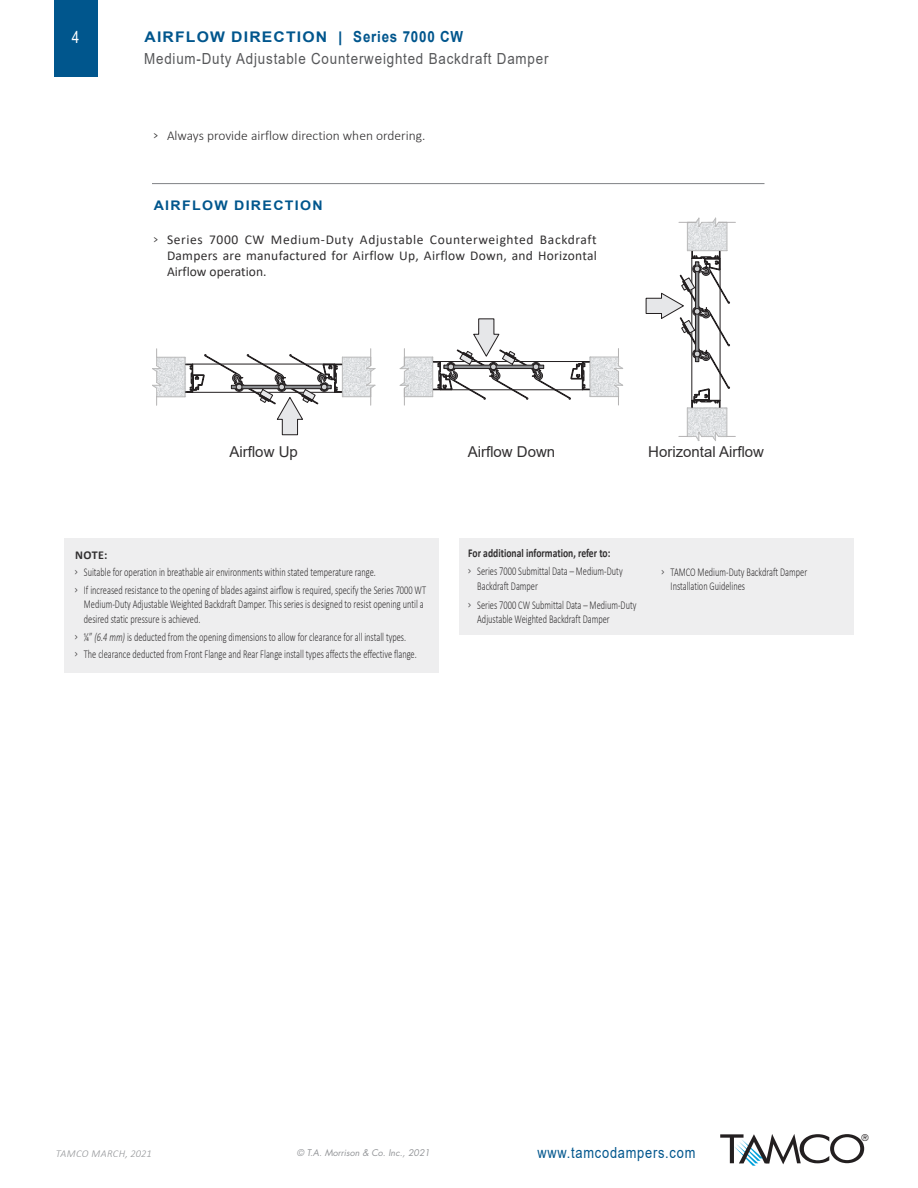
<style>
.page{position:relative;width:918px;height:1188px;background:#fff}
.page>*{position:absolute;margin:0;border:0;box-sizing:border-box;transform-origin:0 0}
.Standard_Config{font:16.5px "Arial Narrow";color:#fff}
.t1{font:15.3px "Arial";letter-spacing:.06em;color:#57585a;scale:.88 1}
.t2{font:15.3px "Arial";letter-spacing:.06em;color:#00568d;scale:.84 1}
.t3{font:15px "Arial";color:#312f30}
.t4{font:700 14.7px "Arial";letter-spacing:.075em;color:#00568d;scale:1.07 1}
.t5{font:13.5px/16.2px "Calibri";letter-spacing:.02em;color:#312f30;text-align:justify}
.t6{font:300 13.5px "Calibri";color:#312f30}
.t7{font:700 13.2px "Arial";letter-spacing:.095em;color:#00568d;scale:1.07 1}
.t8{font:300 12px/14.4px "Calibri";color:#312f30;scale:.7 1}
.Paragraph_Style_1{font:700 12px "Calibri";color:#312f30;scale:.8 1}
.Paragraph_Style_1-2{font:700 12px "Calibri";color:#312f30}
.t9{font:italic 300 10.5px "Calibri";letter-spacing:.03em;color:#939598}
.t10{font:italic 9px "Futura Std";color:#939598}
.t11{font:9px "Futura Std";color:#231f20}
.s1{font-size:15.3px}
.s2{font-family:"Agency FB";font-weight:400}
.s3{font-family:"Agency FB"}
.s4{font-style:italic}
</style>
<div class="page">
<hr style="left:152px;top:183px;width:612px;height:1px;background:#808285">
<div style="left:459px;top:538px;width:395px;height:96px;background:#eeeeef"></div>
<div style="left:64px;top:538px;width:375px;height:134px;background:#eeeeef"></div>
<div style="left:54px;top:0;width:43px;height:77px;background:#00568d"></div>
<svg style="left:646px;top:218px;width:89px;height:223px"></svg>
<svg style="left:152px;top:349px;width:223px;height:86px"></svg>
<svg style="left:400px;top:318px;width:223px;height:87px"></svg>
<svg style="left:720px;top:1134px;width:144px;height:32px"></svg>
<p class="Standard_Config" style="left:72px;top:25px;width:9px">4</p>
<p class="t4" style="left:144px;top:26px;width:299px">AIRFLOW DIRECTION | <span class="s1">Series 7000 CW</span></p>
<p class="t1" style="left:144px;top:48px;width:461px">Medium-Duty Adjustable Counterweighted Backdraft Damper</p>
<p class="t6" style="left:154px;top:128px;width:274px"><span class="s2">&gt;</span> Always provide airflow direction when ordering.</p>
<p class="t7" style="left:154px;top:196px;width:160px">AIRFLOW DIRECTION</p>
<p class="t5" style="left:167px;top:231px;width:431px;text-indent:-14px"><span class="s3">&gt;</span> Series 7000 CW Medium-Duty Adjustable Counterweighted Backdraft Dampers are manufactured for Airflow Up, Airflow Down, and Horizontal Airflow operation.</p>
<p class="t3" style="left:229px;top:441px;width:70px">Airflow Up</p>
<p class="t3" style="left:468px;top:441px;width:89px">Airflow Down</p>
<p class="t3" style="left:648px;top:441px;width:117px">Horizontal Airflow</p>
<p class="Paragraph_Style_1-2" style="left:75px;top:546px;width:34px">NOTE:</p>
<p class="t8" style="left:75px;top:565px;width:432px"><span class="s2">&gt;</span> Suitable for operation in breathable air environments within stated temperature range.</p>
<p class="t8" style="left:84px;top:583px;width:490px;text-indent:-9px"><span class="s2">&gt;</span> If increased resistance to the opening of blades against airflow is required, specify the Series 7000 WT<br>Medium-Duty Adjustable Weighted Backdraft Damper. This series is designed to resist opening until a desired static pressure is achieved.</p>
<p class="t8" style="left:75px;top:629px;width:475px"><span class="s2">&gt;</span> ¼” <span class="s4">(6.4 mm)</span> is deducted from the opening dimensions to allow for clearance for all install types.</p>
<p class="t8" style="left:75px;top:647px;width:490px"><span class="s2">&gt;</span> The clearance deducted from Front Flange and Rear Flange install types affects the effective flange.</p>
<p class="Paragraph_Style_1" style="left:468px;top:544px;width:179px">For additional information, refer to:</p>
<p class="t8" style="left:477px;top:564px;width:209px;text-indent:-9px"><span class="s2">&gt;</span> Series 7000 Submittal Data ─ Medium-Duty<br>Backdraft Damper</p>
<p class="t8" style="left:477px;top:597px;width:229px;text-indent:-9px"><span class="s2">&gt;</span> Series 7000 CW Submittal Data ─ Medium-Duty<br>Adjustable Weighted Backdraft Damper</p>
<p class="t8" style="left:671px;top:564px;width:197px;text-indent:-9px"><span class="s2">&gt;</span> TAMCO Medium-Duty Backdraft Damper<br>Installation Guidelines</p>
<p class="t9" style="left:56px;top:1147px;width:98px">TAMCO MARCH, 2021</p>
<p class="t10" style="left:297px;top:1147px;width:135px">© T.A. Morrison &amp; Co. Inc., 2021</p>
<p class="t2" style="left:538px;top:1142px;width:189px">www.tamcodampers.com</p>
<p class="t11" style="left:862px;top:1132px;width:9px">®</p>
</div>
